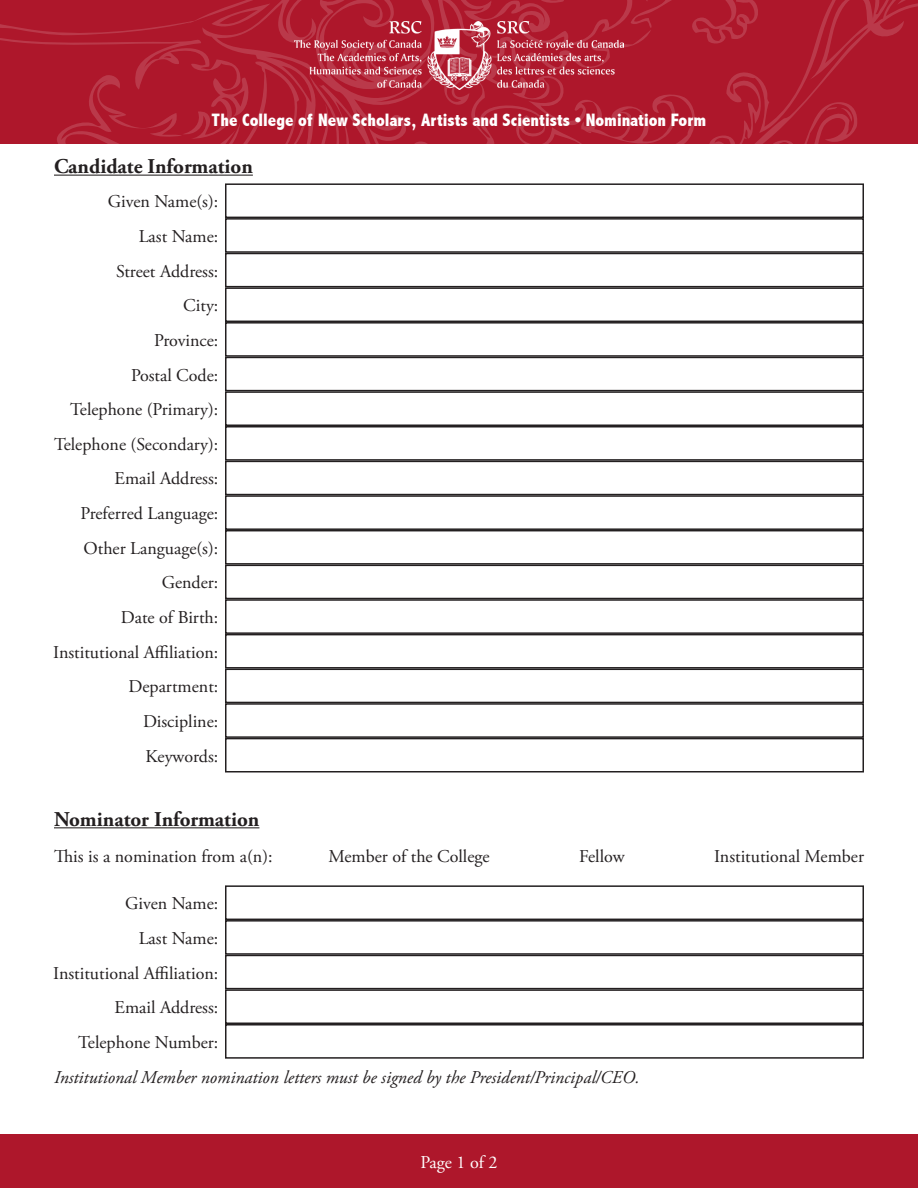
<style>
.page{position:relative;width:918px;height:1188px;background:#fff}
.page>*{position:absolute;margin:0;border:0;box-sizing:border-box;transform-origin:0 0}
.t1{font:700 21px "Adobe Garamond Pro";color:#231f20}
.t2{font:18px "Adobe Garamond Pro";color:#231f20}
.t3{font:italic 18px "Adobe Garamond Pro";color:#231f20}
.t4{font:800 condensed 18px "Abadi";color:#fff}
.t5{font:18px "Adobe Garamond Pro";color:#fff}
</style>
<div class="page">
<div style="left:0;top:1134px;width:918px;height:54px;background:#ae172b"></div>
<svg style="left:57px;top:0;width:861px;height:144px;background:#af1b2f"></svg>
<svg style="left:0;top:0;width:416px;height:139px;background:#af1c30"></svg>
<svg style="left:827px;top:106px;width:27px;height:16px"></svg>
<svg style="left:333px;top:0;width:507px;height:47px;background:#b01c30"></svg>
<hr style="left:54px;top:175px;width:199px;height:1px;background:#231f20">
<div style="left:225px;top:183px;width:639px;height:35px;border:2px solid #231f20"></div>
<div style="left:225px;top:461px;width:639px;height:34px;border:2px solid #231f20"></div>
<div style="left:225px;top:322px;width:639px;height:35px;border:2px solid #231f20"></div>
<div style="left:225px;top:599px;width:639px;height:35px;border:2px solid #231f20"></div>
<div style="left:225px;top:885px;width:639px;height:35px;border:2px solid #231f20"></div>
<div style="left:225px;top:253px;width:639px;height:34px;border:2px solid #231f20"></div>
<div style="left:225px;top:530px;width:639px;height:35px;border:2px solid #231f20"></div>
<div style="left:225px;top:391px;width:639px;height:35px;border:2px solid #231f20"></div>
<div style="left:225px;top:669px;width:639px;height:34px;border:2px solid #231f20"></div>
<div style="left:225px;top:955px;width:639px;height:34px;border:2px solid #231f20"></div>
<div style="left:225px;top:218px;width:639px;height:35px;border:2px solid #231f20"></div>
<div style="left:225px;top:495px;width:639px;height:35px;border:2px solid #231f20"></div>
<div style="left:225px;top:357px;width:639px;height:34px;border:2px solid #231f20"></div>
<div style="left:225px;top:634px;width:639px;height:35px;border:2px solid #231f20"></div>
<div style="left:225px;top:920px;width:639px;height:35px;border:2px solid #231f20"></div>
<div style="left:225px;top:287px;width:639px;height:35px;border:2px solid #231f20"></div>
<div style="left:225px;top:565px;width:639px;height:34px;border:2px solid #231f20"></div>
<div style="left:225px;top:426px;width:639px;height:35px;border:2px solid #231f20"></div>
<div style="left:225px;top:703px;width:639px;height:35px;border:2px solid #231f20"></div>
<div style="left:225px;top:989px;width:639px;height:35px;border:2px solid #231f20"></div>
<div style="left:225px;top:738px;width:639px;height:34px;border:2px solid #231f20"></div>
<div style="left:225px;top:1024px;width:639px;height:35px;border:2px solid #231f20"></div>
<hr style="left:54px;top:827px;width:205px;height:1px;background:#231f20">
<img style="left:294px;top:21px;width:330px;height:69px">
<p class="t4" style="left:212px;top:110px;width:496px">The College of New Scholars, Artists and Scientists • Nomination Form</p>
<p class="t1" style="left:54px;top:154px;width:200px">Candidate Information</p>
<p class="t2" style="left:108px;top:191px;width:112px">Given Name(s):</p>
<p class="t2" style="left:139px;top:225px;width:81px">Last Name:</p>
<p class="t2" style="left:116px;top:260px;width:104px">Street Address:</p>
<p class="t2" style="left:183px;top:295px;width:37px">City:</p>
<p class="t2" style="left:154px;top:329px;width:66px">Province:</p>
<p class="t2" style="left:131px;top:364px;width:89px">Postal Code:</p>
<p class="t2" style="left:70px;top:399px;width:150px">Telephone (Primary):</p>
<p class="t2" style="left:54px;top:433px;width:166px">Telephone (Secondary):</p>
<p class="t2" style="left:115px;top:468px;width:105px">Email Address:</p>
<p class="t2" style="left:80px;top:503px;width:140px">Preferred Language:</p>
<p class="t2" style="left:84px;top:537px;width:136px">Other Language(s):</p>
<p class="t2" style="left:162px;top:572px;width:58px">Gender:</p>
<p class="t2" style="left:121px;top:607px;width:99px">Date of Birth:</p>
<p class="t2" style="left:53px;top:641px;width:167px">Institutional Affiliation:</p>
<p class="t2" style="left:129px;top:676px;width:91px">Department:</p>
<p class="t2" style="left:143px;top:711px;width:77px">Discipline:</p>
<p class="t2" style="left:146px;top:745px;width:74px">Keywords:</p>
<p class="t1" style="left:54px;top:807px;width:207px">Nominator Information</p>
<p class="t2" style="left:54px;top:846px;width:220px">This is a nomination from a(n):</p>
<p class="t2" style="left:328px;top:846px;width:163px">Member of the College</p>
<p class="t2" style="left:579px;top:846px;width:47px">Fellow</p>
<p class="t2" style="left:714px;top:846px;width:151px">Institutional Member</p>
<p class="t2" style="left:125px;top:893px;width:95px">Given Name:</p>
<p class="t2" style="left:139px;top:927px;width:81px">Last Name:</p>
<p class="t2" style="left:53px;top:962px;width:167px">Institutional Affiliation:</p>
<p class="t2" style="left:115px;top:997px;width:105px">Email Address:</p>
<p class="t2" style="left:78px;top:1031px;width:142px">Telephone Number:</p>
<p class="t3" style="left:54px;top:1066px;width:587px">Institutional Member nomination letters must be signed by the President/Principal/CEO.</p>
<p class="t5" style="left:420px;top:1151px;width:79px">Page 1 of 2</p>
</div>
